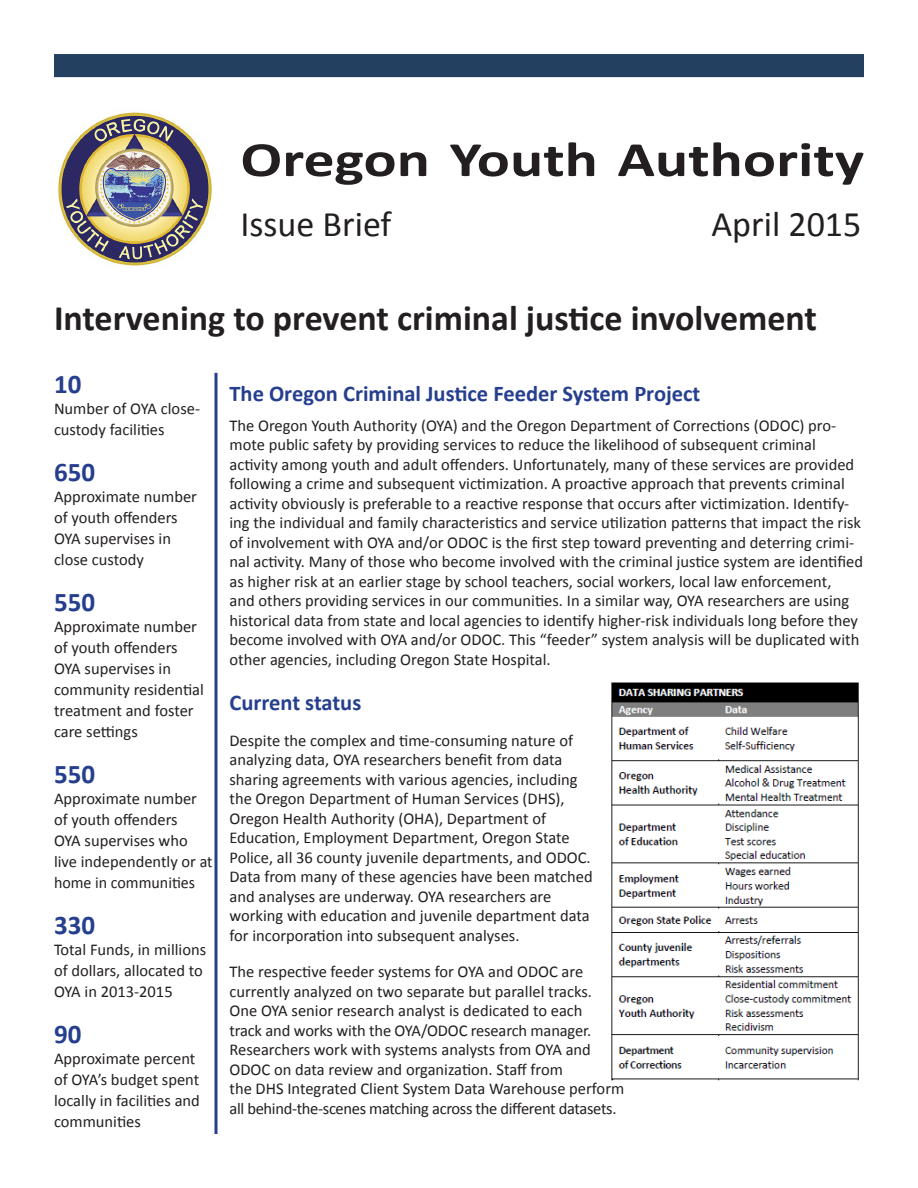
<style>
.page{position:relative;width:918px;height:1188px;background:#fff}
.page>*{position:absolute;margin:0;border:0;box-sizing:border-box;transform-origin:0 0}
.t1{font:700 49.5px "Calibri";color:#231f20;scale:1.25 1}
.t2{font:700 36px "Calibri";color:#231f20}
.t3{font:36px "Calibri";color:#231f20}
.t4{font:700 27px "Calibri";color:#253f8e}
.t5{font:700 22.5px "Calibri";color:#253f8e}
.t6{font:16.5px/19.5px "Calibri";color:#231f20}
</style>
<div class="page">
<div style="left:54px;top:54px;width:810px;height:23px;background:#243f60"></div>
<div style="left:65px;top:61px;width:795px;height:10px;background:#244061"></div>
<img style="left:55px;top:110px;width:158px;height:157px">
<svg style="left:214px;top:373px;width:4px;height:761px;background:#5b6eaa"></svg>
<img style="left:611px;top:682px;width:248px;height:399px">
<p class="t1" style="left:240px;top:128px;width:500px">Oregon Youth Authority</p>
<p class="t3" style="left:240px;top:201px;width:153px">Issue Brief</p>
<p class="t3" style="left:711px;top:201px;width:151px">April 2015</p>
<p class="t2" style="left:54px;top:295px;width:765px">Intervening to prevent criminal justice involvement</p>
<p class="t4" style="left:54px;top:367px;width:29px">10</p>
<p class="t6" style="left:54px;top:398px;width:148px;line-height:21px">Number of OYA close&shy;custody facilities</p>
<p class="t4" style="left:54px;top:455px;width:43px">650</p>
<p class="t6" style="left:54px;top:486px;width:145px;line-height:21px">Approximate number of youth offenders<br>OYA supervises in close custody</p>
<p class="t4" style="left:54px;top:585px;width:43px">550</p>
<p class="t6" style="left:54px;top:616px;width:152px;line-height:21px">Approximate number of youth offenders<br>OYA supervises in community residential treatment and foster care settings</p>
<p class="t4" style="left:54px;top:757px;width:43px">550</p>
<p class="t6" style="left:54px;top:788px;width:160px;line-height:21px">Approximate number of youth offenders<br>OYA supervises who live independently or at home in communities</p>
<p class="t4" style="left:54px;top:907px;width:43px">330</p>
<p class="t6" style="left:54px;top:939px;width:154px;line-height:21px">Total Funds, in millions of dollars, allocated to<br>OYA in 2013-2015</p>
<p class="t4" style="left:54px;top:1016px;width:29px">90</p>
<p class="t6" style="left:54px;top:1048px;width:147px;line-height:21px">Approximate percent of OYA’s budget spent locally in facilities and communities</p>
<p class="t5" style="left:230px;top:379px;width:472px">The Oregon Criminal Justice Feeder System Project</p>
<p class="t6" style="left:230px;top:415px;width:635px">The Oregon Youth Authority (OYA) and the Oregon Department of Corrections (ODOC) pro&shy;mote public safety by providing services to reduce the likelihood of subsequent criminal activity among youth and adult offenders. Unfortunately, many of these services are provided following a crime and subsequent victimization. A proactive approach that prevents criminal activity obviously is preferable to a reactive response that occurs after victimization. Identify&shy;ing the individual and family characteristics and service utilization patterns that impact the risk of involvement with OYA and/or ODOC is the first step toward preventing and deterring crimi&shy;nal activity. Many of those who become involved with the criminal justice system are identified as higher risk at an earlier stage by school teachers, social workers, local law enforcement,<br>and others providing services in our communities. In a similar way, OYA researchers are using historical data from state and local agencies to identify higher-risk individuals long before they become involved with OYA and/or ODOC. This “feeder” system analysis will be duplicated with other agencies, including Oregon State Hospital.</p>
<p class="t5" style="left:230px;top:688px;width:133px">Current status</p>
<p class="t6" style="left:230px;top:731px;width:365px">Despite the complex and time-consuming nature of analyzing data, OYA researchers benefit from data sharing agreements with various agencies, including the Oregon Department of Human Services (DHS), Oregon Health Authority (OHA), Department of Education, Employment Department, Oregon State Police, all 36 county juvenile departments, and ODOC.<br>Data from many of these agencies have been matched and analyses are underway. OYA researchers are working with education and juvenile department data for incorporation into subsequent analyses.</p>
<p class="t6" style="left:230px;top:962px;width:396px">The respective feeder systems for OYA and ODOC are currently analyzed on two separate but parallel tracks.<br>One OYA senior research analyst is dedicated to each<br>track and works with the OYA/ODOC research manager.<br>Researchers work with systems analysts from OYA and ODOC on data review and organization. Staff from<br>the DHS Integrated Client System Data Warehouse perform all behind-the-scenes matching across the different datasets.</p>
</div>
